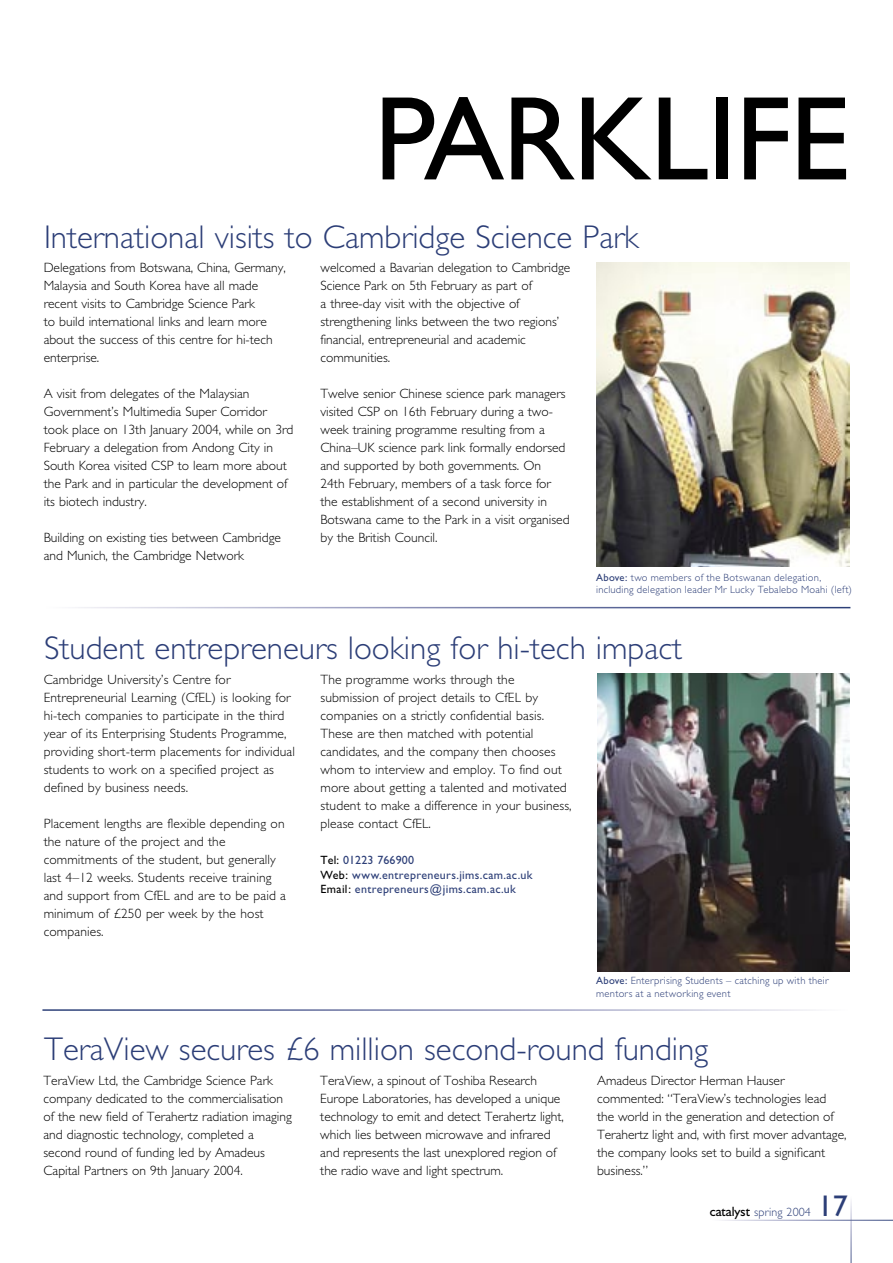
<style>
.page{position:relative;width:893px;height:1263px;background:#fff}
.page>*{position:absolute;margin:0;border:0;box-sizing:border-box;transform-origin:0 0}
.t1{font:120px "Gill Sans";letter-spacing:-.015em;color:#000}
.t2{font:300 33px "Gill Sans";color:#2c3e77}
.t3{font:30px "Gill Sans";color:#2c3e77}
.t4{font:300 13.5px/18px "Gill Sans";color:#000}
.t5{font:12px/14.4px "Gill Sans";letter-spacing:.025em;color:#2c3e77}
.t6{font:300 12px "Gill Sans";letter-spacing:.01em;color:#2c3e77}
.t7{font:300 10.5px/12.6px "Gill Sans";letter-spacing:.025em;color:#2c3e77}
.s1{font-weight:400}
.s2{color:#000}
.s3{font-family:"Humanist 521 BT";font-weight:400;font-size:13.5px;color:#000}
</style>
<div class="page">
<img style="left:597px;top:263px;width:252px;height:304px">
<img style="left:597px;top:673px;width:253px;height:299px">
<h1 class="t1" style="left:374px;top:70px;width:477px">PARKLIFE</h1>
<h2 class="t2" style="left:44px;top:218px;width:596px">International visits to Cambridge Science Park</h2>
<p class="t4" style="left:44px;top:259px;width:244px">Delegations from Botswana, China, Germany, Malaysia and South Korea have all made recent visits to Cambridge Science Park<br>to build international links and learn more about the success of this centre for hi-tech enterprise.</p>
<p class="t4" style="left:44px;top:385px;width:251px">A visit from delegates of the Malaysian Government’s Multimedia Super Corridor took place on 13th January 2004, while on 3rd February a delegation from Andong City in South Korea visited CSP to learn more about the Park and in particular the development of its biotech industry.</p>
<p class="t4" style="left:44px;top:529px;width:239px">Building on existing ties between Cambridge and Munich, the Cambridge Network</p>
<p class="t4" style="left:320px;top:259px;width:251px">welcomed a Bavarian delegation to Cambridge Science Park on 5th February as part of<br>a three-day visit with the objective of strengthening links between the two regions’ financial, entrepreneurial and academic communities.</p>
<p class="t4" style="left:320px;top:385px;width:251px">Twelve senior Chinese science park managers visited CSP on 16th February during a two&shy;week training programme resulting from a China–UK science park link formally endorsed and supported by both governments. On<br>24th February, members of a task force for the establishment of a second university in Botswana came to the Park in a visit organised by the British Council.</p>
<p class="t7" style="left:596px;top:571px;width:257px"><span class="s1">Above:</span> two members of the Botswanan delegation, including delegation leader Mr Lucky Tebalebo Moahi (left)</p>
<h2 class="t2" style="left:44px;top:629px;width:640px">Student entrepreneurs looking for hi-tech impact</h2>
<p class="t4" style="left:44px;top:671px;width:253px">Cambridge University’s Centre for Entrepreneurial Learning (CfEL) is looking for hi-tech companies to participate in the third year of its Enterprising Students Programme, providing short-term placements for individual students to work on a specified project as defined by business needs.</p>
<p class="t4" style="left:44px;top:815px;width:244px">Placement lengths are flexible depending on the nature of the project and the commitments of the student, but generally last 4–12 weeks. Students receive training and support from CfEL and are to be paid a minimum of £250 per week by the host companies.</p>
<p class="t4" style="left:320px;top:671px;width:253px">The programme works through the submission of project details to CfEL by companies on a strictly confidential basis.<br>These are then matched with potential candidates, and the company then chooses whom to interview and employ. To find out more about getting a talented and motivated student to make a difference in your business, please contact CfEL.</p>
<p class="t5" style="left:320px;top:853px;width:214px"><span class="s2">Tel:</span> 01223 766900<br><span class="s2">Web:</span> www.entrepreneurs.jims.cam.ac.uk<br><span class="s2">Email:</span> entrepreneurs@jims.cam.ac.uk</p>
<p class="t7" style="left:596px;top:974px;width:234px"><span class="s1">Above:</span> Enterprising Students – catching up with their mentors at a networking event</p>
<h2 class="t2" style="left:44px;top:1031px;width:666px">TeraView secures £6 million second-round funding</h2>
<p class="t4" style="left:43px;top:1071px;width:250px">TeraView Ltd, the Cambridge Science Park company dedicated to the commercialisation of the new field of Terahertz radiation imaging and diagnostic technology, completed a second round of funding led by Amadeus Capital Partners on 9th January 2004.</p>
<p class="t4" style="left:320px;top:1071px;width:245px">TeraView, a spinout of Toshiba Research Europe Laboratories, has developed a unique technology to emit and detect Terahertz light, which lies between microwave and infrared and represents the last unexplored region of the radio wave and light spectrum.</p>
<p class="t4" style="left:597px;top:1071px;width:251px">Amadeus Director Herman Hauser commented: “TeraView’s technologies lead the world in the generation and detection of Terahertz light and, with first mover advantage, the company looks set to build a significant business.”</p>
<p class="t6" style="left:710px;top:1205px;width:103px"><span class="s3">catalyst</span> spring 2004</p>
<h3 class="t3" style="left:818px;top:1189px;width:31px">17</h3>
</div>
